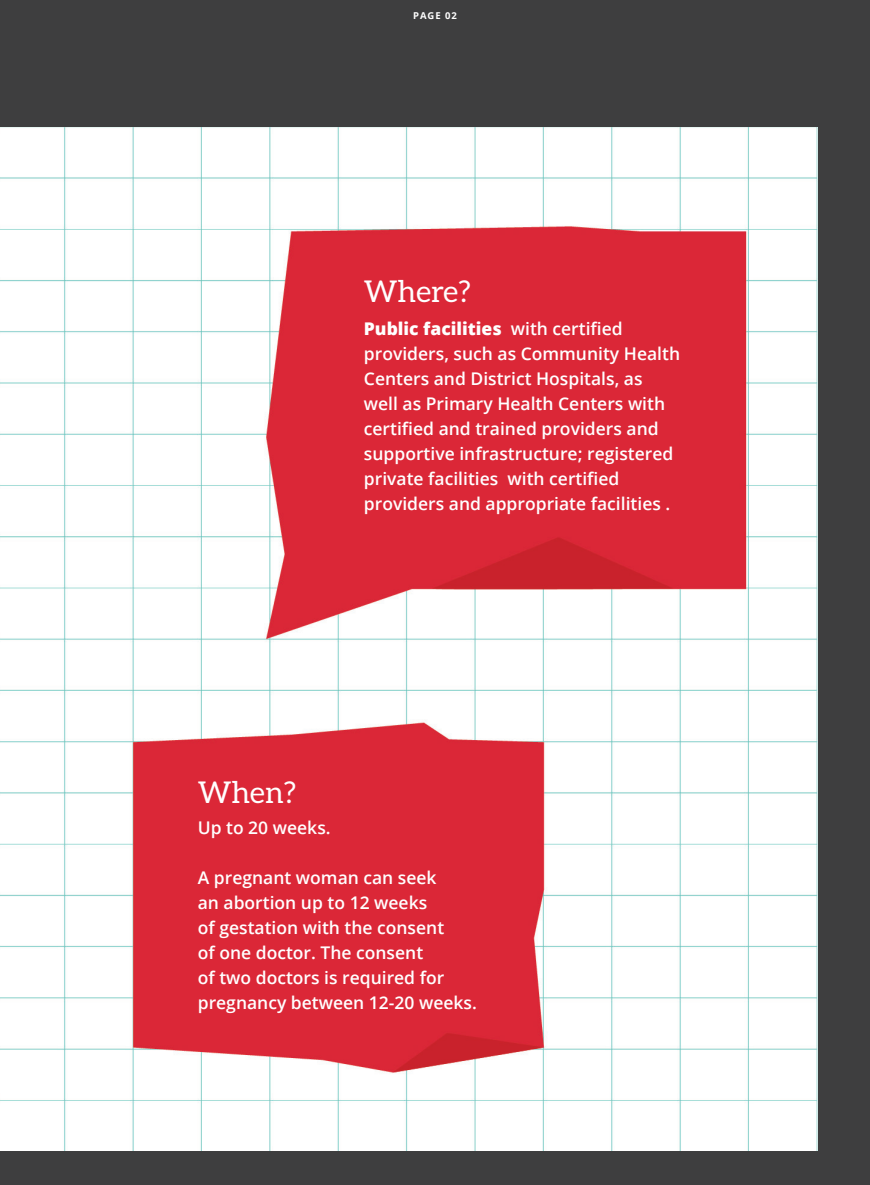
<style>
.page{position:relative;width:870px;height:1185px;background:#3e3e3f}
.page>*{position:absolute;margin:0;border:0;box-sizing:border-box;transform-origin:0 0}
.t1{font:30px "Aleo";color:#fff}
.t2{font:600 17.5px/25px "Open Sans";color:#fff}
.t3{font:700 9.5px "Open Sans";letter-spacing:.1em;color:#fff}
.s1{font-weight:800}
</style>
<div class="page">
<img style="left:0;top:128px;width:818px;height:1023px">
<p class="t3" style="left:413px;top:9px;width:45px">PAGE 02</p>
<h1 class="t1" style="left:364px;top:274px;width:108px">Where?</h1>
<p class="t2" style="left:364px;top:316px;width:318px"><span class="s1">Public facilities</span> with certified providers, such as Community Health Centers and District Hospitals, as well as Primary Health Centers with certified and trained providers and supportive infrastructure; registered private facilities with certified providers and appropriate facilities .</p>
<h1 class="t1" style="left:198px;top:775px;width:100px">When?</h1>
<p class="t2" style="left:198px;top:815px;width:134px">Up to 20 weeks.</p>
<p class="t2" style="left:198px;top:865px;width:281px">A pregnant woman can seek<br>an abortion up to 12 weeks<br>of gestation with the consent<br>of one doctor. The consent<br>of two doctors is required for pregnancy between 12-20 weeks.</p>
</div>
